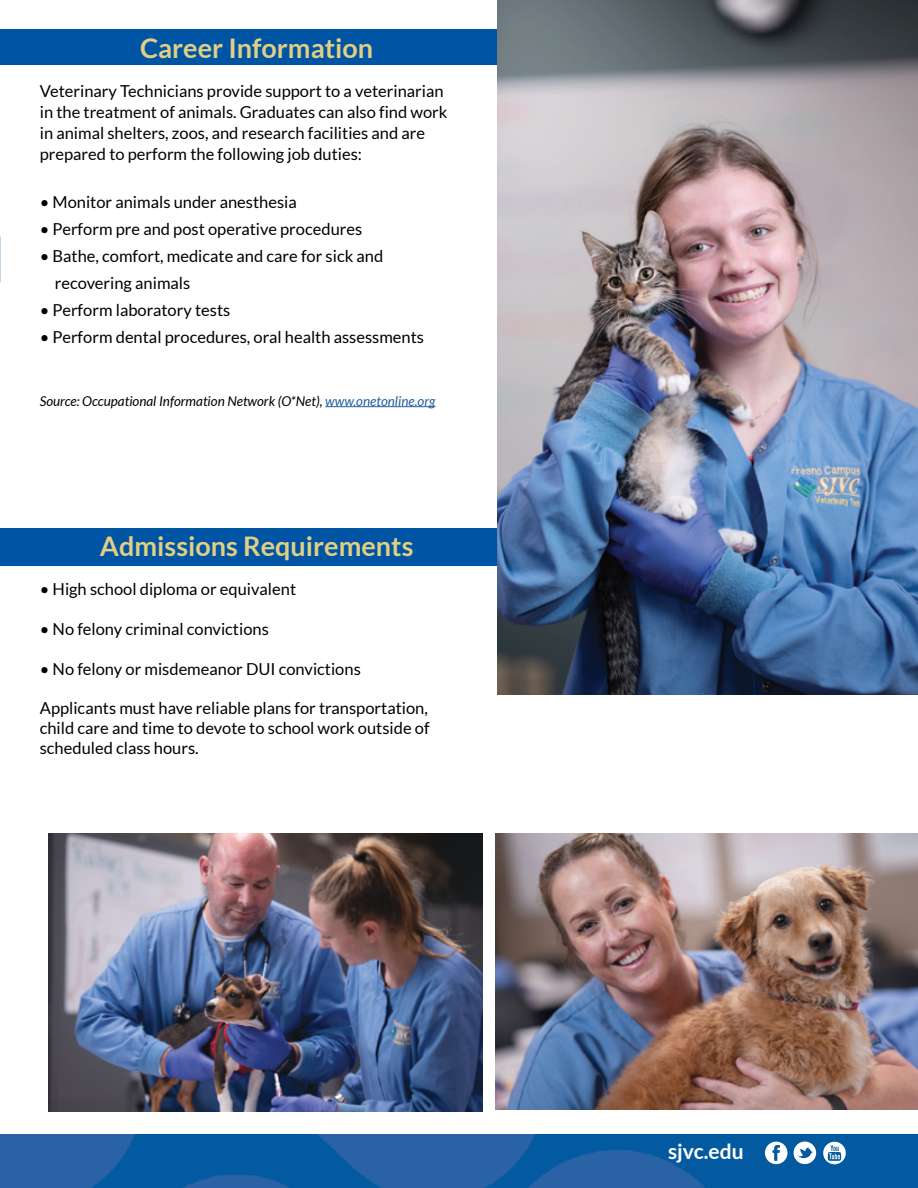
<style>
.page{position:relative;width:918px;height:1188px;background:#fff}
.page>*{position:absolute;margin:0;border:0;box-sizing:border-box;transform-origin:0 0}
.t1{font:700 27px "Lato";color:#e1cf83}
.t2{font:700 21px "Lato";color:#fff}
.t3{font:16.5px/21px "Lato";color:#000}
.t4{font:italic 13.5px "Lato";color:#000}
.s1{color:#215e9e}
</style>
<div class="page">
<div style="left:0;top:29px;width:778px;height:36px;background:#0054a4"></div>
<img style="left:0;top:0;width:1px;height:282px">
<div style="left:0;top:529px;width:508px;height:37px;background:#0054a4"></div>
<img style="left:0;top:1134px;width:918px;height:54px">
<img style="left:497px;top:0;width:421px;height:694px">
<img style="left:496px;top:833px;width:422px;height:276px">
<img style="left:49px;top:833px;width:434px;height:279px">
<svg style="left:794px;top:1142px;width:22px;height:22px"></svg>
<svg style="left:765px;top:1142px;width:23px;height:22px"></svg>
<svg style="left:823px;top:1142px;width:23px;height:22px"></svg>
<hr style="left:325px;top:406px;width:110px;height:1px;background:#215e9e">
<p class="t1" style="left:140px;top:32px;width:235px">Career Information</p>
<p class="t3" style="left:40px;top:80px;width:409px">Veterinary Technicians provide support to a veterinarian in the treatment of animals. Graduates can also find work in animal shelters, zoos, and research facilities and are prepared to perform the following job duties:</p>
<p class="t3" style="left:40px;top:191px;width:259px">• Monitor animals under anesthesia</p>
<p class="t3" style="left:40px;top:218px;width:324px">• Perform pre and post operative procedures</p>
<p class="t3" style="left:40px;top:245px;width:345px">• Bathe, comfort, medicate and care for sick and</p>
<p class="t3" style="left:55px;top:272px;width:137px">recovering animals</p>
<p class="t3" style="left:40px;top:299px;width:192px">• Perform laboratory tests</p>
<p class="t3" style="left:40px;top:326px;width:386px">• Perform dental procedures, oral health assessments</p>
<p class="t4" style="left:40px;top:393px;width:397px">Source: Occupational Information Network (O*Net), <span class="s1">www.onetonline.org</span></p>
<p class="t1" style="left:100px;top:530px;width:315px">Admissions Requirements</p>
<p class="t3" style="left:40px;top:579px;width:258px">• High school diploma or equivalent</p>
<p class="t3" style="left:40px;top:618px;width:231px">• No felony criminal convictions</p>
<p class="t3" style="left:40px;top:658px;width:323px">• No felony or misdemeanor DUI convictions</p>
<p class="t3" style="left:40px;top:698px;width:390px">Applicants must have reliable plans for transportation,</p>
<p class="t3" style="left:40px;top:718px;width:391px;line-height:19.8px">child care and time to devote to school work outside of scheduled class hours.</p>
<p class="t2" style="left:668px;top:1140px;width:77px">sjvc.edu</p>
</div>
